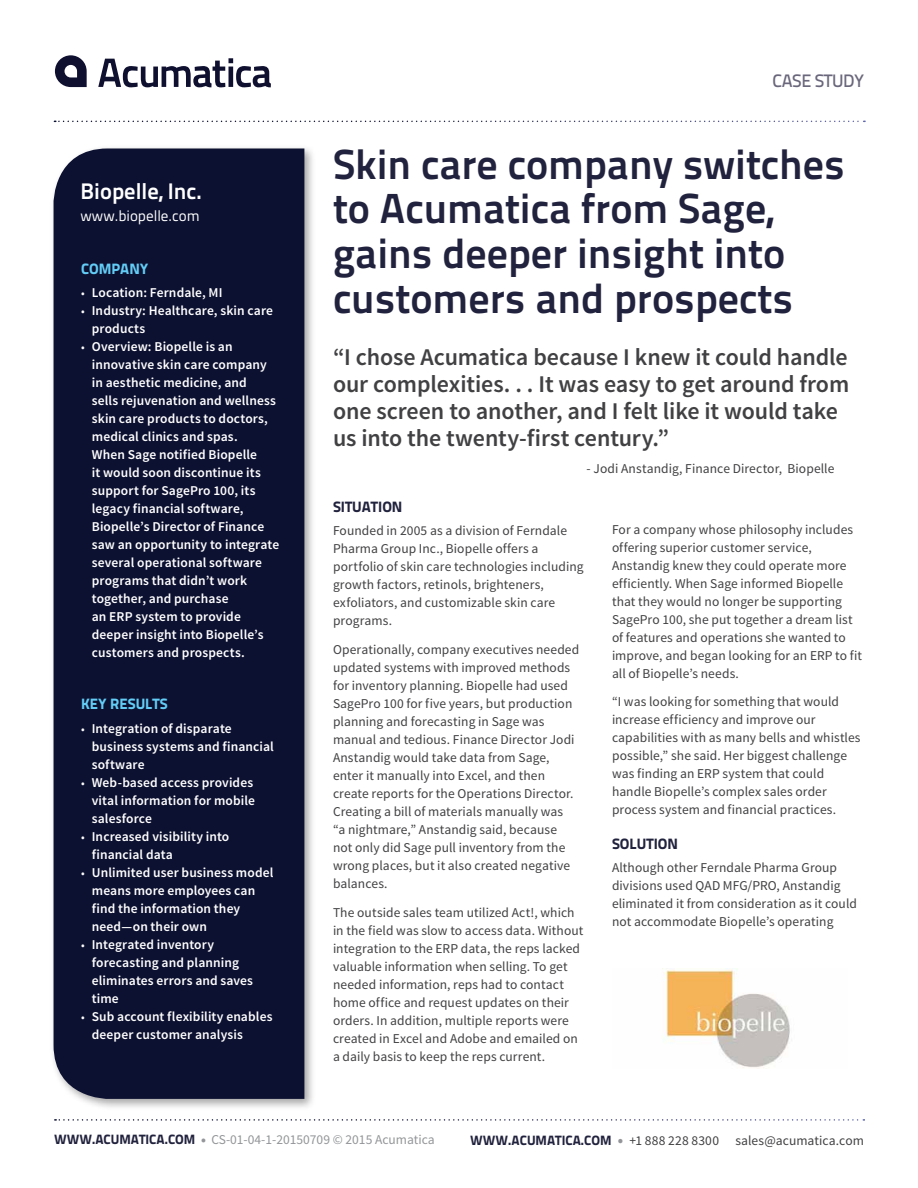
<style>
.page{position:relative;width:918px;height:1188px;background:#fff}
.page>*{position:absolute;margin:0;border:0;box-sizing:border-box;transform-origin:0 0}
.t1{font:42px/45px "Titillium Text 25 L 800 wt";color:#21223d}
.t2{font:600 24px/27px "Source Sans Pro";letter-spacing:-.005em;color:#414042}
.t3{font:22.5px "Titillium Text 25 L 800 wt";color:#fff}
.t4{font:18px "Titillium Text 25 L 600 wt";letter-spacing:-.025em;color:#6a667b}
.t5{font:15px "Titillium Text 25 L 999 wt";color:#21223d}
.t6{font:15px "Titillium Text 25 L 999 wt";color:#62cdf6}
.t7{font:15px "Titillium Text 25 L 400 wt";color:#fff}
.t8{font:13.5px/18px "Source Sans Pro";letter-spacing:.005em;color:#414042}
.t9{font:600 13.5px/18px "Source Sans Pro";letter-spacing:.01em;color:#fff}
.t10{font:13.5px "Source Sans Pro";color:#939598}
.s1{font-weight:400;font-size:12px}
.s2{font-family:"Titillium Text 25 L 999 wt";color:#21223d}
.s3{font-weight:900}
.s4{font-weight:900;font-size:15px;color:#939598}
</style>
<div class="page">
<svg style="left:54px;top:121px;width:811px;height:1px"></svg>
<svg style="left:55px;top:1119px;width:809px;height:2px"></svg>
<svg style="left:55px;top:55px;width:32px;height:32px"></svg>
<svg style="left:98px;top:58px;width:173px;height:29px"></svg>
<div style="left:49px;top:144px;width:267px;height:967px;background:#000;opacity:.35"></div>
<div style="left:54px;top:148px;width:250px;height:951px;background:#0d1131"></div>
<img style="left:662px;top:968px;width:128px;height:100px">
<h3 class="t3" style="left:81px;top:174px;width:123px">Biopelle, Inc.</h3>
<p class="t7" style="left:81px;top:205px;width:121px">www.biopelle.com</p>
<p class="t6" style="left:81px;top:257px;width:69px">COMPANY</p>
<p class="t9" style="left:81px;top:284px;width:143px"><span class="s1">•</span> Location: Ferndale, MI</p>
<p class="t9" style="left:92px;top:302px;width:183px;text-indent:-11px"><span class="s1">•</span> Industry: Healthcare, skin care products</p>
<p class="t9" style="left:92px;top:338px;width:189px;text-indent:-11px"><span class="s1">•</span> Overview: Biopelle is an innovative skin care company in aesthetic medicine, and<br>sells rejuvenation and wellness skin care products to doctors, medical clinics and spas.<br>When Sage notified Biopelle<br>it would soon discontinue its support for SagePro 100, its legacy financial software,<br>Biopelle’s Director of Finance saw an opportunity to integrate several operational software programs that didn’t work together, and purchase<br>an ERP system to provide deeper insight into Biopelle’s customers and prospects.</p>
<p class="t6" style="left:81px;top:692px;width:88px">KEY RESULTS</p>
<p class="t9" style="left:92px;top:719px;width:184px;text-indent:-11px"><span class="s1">•</span> Integration of disparate business systems and financial software</p>
<p class="t9" style="left:92px;top:773px;width:165px;text-indent:-11px"><span class="s1">•</span> Web-based access provides vital information for mobile salesforce</p>
<p class="t9" style="left:92px;top:827px;width:139px;text-indent:-11px"><span class="s1">•</span> Increased visibility into financial data</p>
<p class="t9" style="left:92px;top:863px;width:183px;text-indent:-11px"><span class="s1">•</span> Unlimited user business model means more employees can find the information they need—on their own</p>
<p class="t9" style="left:92px;top:935px;width:163px;text-indent:-11px"><span class="s1">•</span> Integrated inventory forecasting and planning eliminates errors and saves time</p>
<p class="t9" style="left:92px;top:1007px;width:182px;text-indent:-11px"><span class="s1">•</span> Sub account flexibility enables deeper customer analysis</p>
<h3 class="t4" style="left:773px;top:67px;width:93px">CASE STUDY</h3>
<h1 class="t1" style="left:333px;top:139px;width:513px">Skin care company switches to Acumatica from Sage, gains deeper insight into customers and prospects</h1>
<h2 class="t2" style="left:333px;top:344px;width:518px">“I chose Acumatica because I knew it could handle our complexities. . . It was easy to get around from one screen to another, and I felt like it would take us into the twenty-first century.”</h2>
<p class="t8" style="left:587px;top:460px;width:249px">- Jodi Anstandig, Finance Director, Biopelle</p>
<p class="t5" style="left:333px;top:495px;width:71px">SITUATION</p>
<p class="t8" style="left:333px;top:522px;width:252px">Founded in 2005 as a division of Ferndale Pharma Group Inc., Biopelle offers a portfolio of skin care technologies including growth factors, retinols, brighteners, exfoliators, and customizable skin care programs.</p>
<p class="t8" style="left:333px;top:641px;width:248px">Operationally, company executives needed updated systems with improved methods for inventory planning. Biopelle had used SagePro 100 for five years, but production planning and forecasting in Sage was manual and tedious. Finance Director Jodi Anstandig would take data from Sage, enter it manually into Excel, and then create reports for the Operations Director.<br>Creating a bill of materials manually was<br>“a nightmare,” Anstandig said, because not only did Sage pull inventory from the wrong places, but it also created negative balances.</p>
<p class="t8" style="left:333px;top:903px;width:252px">The outside sales team utilized Act!, which in the field was slow to access data. Without integration to the ERP data, the reps lacked valuable information when selling. To get needed information, reps had to contact home office and request updates on their orders. In addition, multiple reports were created in Excel and Adobe and emailed on a daily basis to keep the reps current.</p>
<p class="t8" style="left:612px;top:520px;width:252px">For a company whose philosophy includes offering superior customer service, Anstandig knew they could operate more efficiently. When Sage informed Biopelle that they would no longer be supporting SagePro 100, she put together a dream list of features and operations she wanted to improve, and began looking for an ERP to fit all of Biopelle’s needs.</p>
<p class="t8" style="left:612px;top:693px;width:250px">“I was looking for something that would increase efficiency and improve our capabilities with as many bells and whistles possible,” she said. Her biggest challenge was finding an ERP system that could handle Biopelle’s complex sales order process system and financial practices.</p>
<p class="t5" style="left:612px;top:832px;width:68px">SOLUTION</p>
<p class="t8" style="left:612px;top:859px;width:246px">Although other Ferndale Pharma Group divisions used QAD MFG/PRO, Anstandig eliminated it from consideration as it could not accommodate Biopelle’s operating</p>
<p class="t10" style="left:54px;top:1131px;width:382px"><span class="s2">WWW.ACUMATICA.COM</span> <span class="s3">•</span> CS-01-04-1-20150709 © 2015 Acumatica</p>
<p class="t8" style="left:470px;top:1132px;width:395px"><span class="s2">WWW.ACUMATICA.COM</span> <span class="s4">•</span> +1 888 228 8300 sales@acumatica.com</p>
</div>
